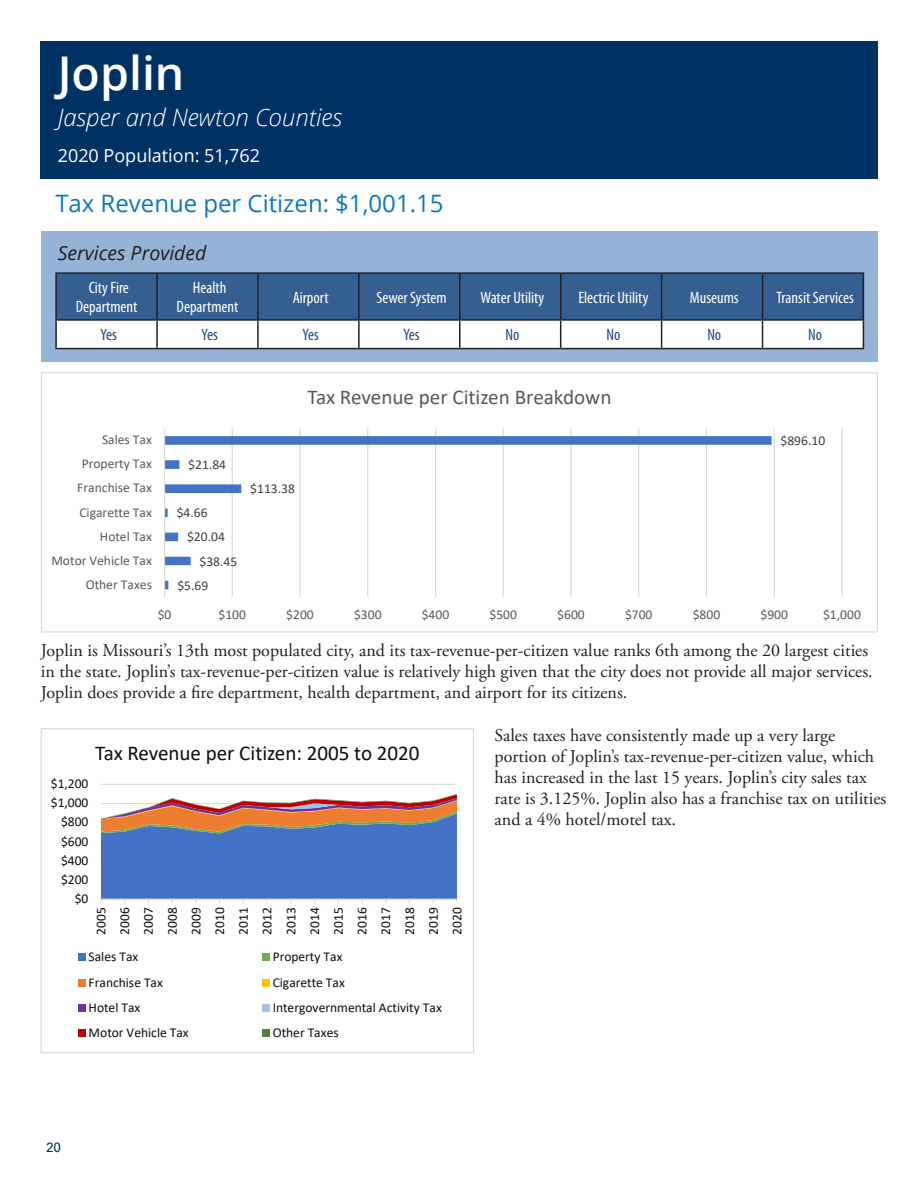
<style>
.page{position:relative;width:918px;height:1188px;background:#fff}
.page>*{position:absolute;margin:0;border:0;box-sizing:border-box;transform-origin:0 0}
.t1{font:600 46.5px "Open Sans";color:#fff}
.t2{font:24px "Open Sans";color:#0c77be}
.t3{font:italic 300 24px "Open Sans";color:#fff}
.t4{font:21px "Calibri";letter-spacing:-.005em;color:#0d0d0d}
.t5{font:21px "Calibri";letter-spacing:-.005em;color:#595959}
.Pull_Quote_Left{font:italic 19.5px "Open Sans";color:#231f20}
.Pull_Quote_Left-2{font:18px/21px "Adobe Garamond Pro";color:#231f20}
.t6{font:18px "Open Sans";color:#fff}
.Pull_Quote_Left-3{font:condensed 16.5px/19.5px "Myriad Pro";color:#fff;text-align:center}
.Pull_Quote_Left-4{font:condensed 16.5px "Myriad Pro";letter-spacing:-.005em;color:#1f497d}
.t7{font:13.5px/23.7px "Calibri";color:#0d0d0d;text-align:justify}
.t8{font:13.5px/24.2px "Calibri";color:#595959;text-align:right}
.t9{font:13.5px "Calibri";color:#404040}
.t10{font:13.5px "Univers LT Std";color:#003163}
</style>
<div class="page">
<div style="left:41px;top:41px;width:837px;height:137px;background:#003163"></div>
<div style="left:41px;top:231px;width:837px;height:131px;background:#95b3d7"></div>
<hr style="left:55px;top:272px;width:102px;height:2px;background:#231f20">
<hr style="left:55px;top:274px;width:2px;height:45px;background:#231f20">
<hr style="left:157px;top:272px;width:101px;height:2px;background:#231f20">
<hr style="left:258px;top:272px;width:101px;height:2px;background:#231f20">
<hr style="left:359px;top:272px;width:101px;height:2px;background:#231f20">
<hr style="left:460px;top:272px;width:101px;height:2px;background:#231f20">
<hr style="left:561px;top:272px;width:101px;height:2px;background:#231f20">
<hr style="left:662px;top:272px;width:101px;height:2px;background:#231f20">
<hr style="left:763px;top:272px;width:101px;height:2px;background:#231f20">
<hr style="left:55px;top:319px;width:102px;height:2px;background:#231f20">
<hr style="left:55px;top:321px;width:2px;height:27px;background:#231f20">
<svg style="left:56px;top:273px;width:808px;height:75px;background:#7c94b2"></svg>
<hr style="left:55px;top:348px;width:102px;height:1px;background:#231f20">
<hr style="left:157px;top:348px;width:101px;height:1px;background:#231f20">
<hr style="left:258px;top:348px;width:101px;height:1px;background:#231f20">
<hr style="left:359px;top:348px;width:101px;height:1px;background:#231f20">
<hr style="left:460px;top:348px;width:101px;height:1px;background:#231f20">
<hr style="left:561px;top:348px;width:101px;height:1px;background:#231f20">
<hr style="left:662px;top:348px;width:101px;height:1px;background:#231f20">
<hr style="left:763px;top:348px;width:101px;height:1px;background:#231f20">
<hr style="left:101px;top:784px;width:356px;height:1px;background:#d9d9d9">
<svg style="left:100px;top:794px;width:358px;height:109px;background:#7983af"></svg>
<div style="left:78px;top:954px;width:7px;height:7px;background:#4472c4"></div>
<div style="left:262px;top:954px;width:8px;height:7px;background:#70ad47"></div>
<div style="left:78px;top:979px;width:7px;height:7px;background:#ed7d31"></div>
<div style="left:262px;top:979px;width:8px;height:7px;background:#ffc000"></div>
<div style="left:78px;top:1004px;width:7px;height:8px;background:#7030a0"></div>
<div style="left:262px;top:1004px;width:8px;height:8px;background:#9dc3e6"></div>
<div style="left:78px;top:1030px;width:7px;height:7px;background:#c00000"></div>
<div style="left:262px;top:1030px;width:8px;height:7px;background:#548235"></div>
<div style="left:41px;top:728px;width:433px;height:325px;border:1px solid #d9d9d9"></div>
<hr style="left:232px;top:428px;width:1px;height:169px;background:#d9d9d9">
<hr style="left:300px;top:428px;width:1px;height:169px;background:#d9d9d9">
<hr style="left:367px;top:428px;width:1px;height:169px;background:#d9d9d9">
<hr style="left:435px;top:428px;width:1px;height:169px;background:#d9d9d9">
<hr style="left:503px;top:428px;width:1px;height:169px;background:#d9d9d9">
<hr style="left:570px;top:428px;width:2px;height:169px;background:#d9d9d9">
<hr style="left:638px;top:428px;width:1px;height:169px;background:#d9d9d9">
<hr style="left:706px;top:428px;width:1px;height:169px;background:#d9d9d9">
<hr style="left:774px;top:428px;width:1px;height:169px;background:#d9d9d9">
<hr style="left:841px;top:428px;width:2px;height:169px;background:#d9d9d9">
<svg style="left:165px;top:436px;width:607px;height:153px"></svg>
<hr style="left:164px;top:428px;width:1px;height:169px;background:#d9d9d9">
<div style="left:41px;top:372px;width:837px;height:260px;border:1px solid #d9d9d9"></div>
<p class="t1" style="left:58px;top:41px;width:128px">Joplin</p>
<p class="t3" style="left:58px;top:101px;width:286px">Jasper and Newton Counties</p>
<p class="t6" style="left:58px;top:143px;width:204px">2020 Population: 51,762</p>
<p class="t2" style="left:55px;top:187px;width:390px">Tax Revenue per Citizen: $1,001.15</p>
<p class="Pull_Quote_Left" style="left:58px;top:240px;width:150px">Services Provided</p>
<p class="Pull_Quote_Left-3" style="left:76px;top:278px;width:63px">City Fire<br>Department</p>
<p class="Pull_Quote_Left-3" style="left:177px;top:278px;width:63px">Health<br>Department</p>
<p class="Pull_Quote_Left-3" style="left:293px;top:287px;width:37px">Airport</p>
<p class="Pull_Quote_Left-3" style="left:376px;top:287px;width:72px">Sewer System</p>
<p class="Pull_Quote_Left-3" style="left:481px;top:287px;width:65px">Water Utility</p>
<p class="Pull_Quote_Left-3" style="left:578px;top:287px;width:71px">Electric Utility</p>
<p class="Pull_Quote_Left-3" style="left:690px;top:287px;width:50px">Museums</p>
<p class="Pull_Quote_Left-3" style="left:777px;top:287px;width:79px">Transit Services</p>
<p class="Pull_Quote_Left-4" style="left:101px;top:325px;width:18px">Yes</p>
<p class="Pull_Quote_Left-4" style="left:202px;top:325px;width:18px">Yes</p>
<p class="Pull_Quote_Left-4" style="left:302px;top:325px;width:18px">Yes</p>
<p class="Pull_Quote_Left-4" style="left:403px;top:325px;width:18px">Yes</p>
<p class="Pull_Quote_Left-4" style="left:506px;top:325px;width:15px">No</p>
<p class="Pull_Quote_Left-4" style="left:606px;top:325px;width:15px">No</p>
<p class="Pull_Quote_Left-4" style="left:707px;top:325px;width:15px">No</p>
<p class="Pull_Quote_Left-4" style="left:808px;top:325px;width:15px">No</p>
<p class="t8" style="left:51px;top:427px;width:102px">Sales Tax<br>Property Tax<br>Franchise Tax<br>Cigarette Tax<br>Hotel Tax<br>Motor Vehicle Tax<br>Other Taxes</p>
<p class="t5" style="left:308px;top:382px;width:306px">Tax Revenue per Citizen Breakdown</p>
<p class="t9" style="left:188px;top:455px;width:39px">$21.84</p>
<p class="t9" style="left:177px;top:503px;width:32px">$4.66</p>
<p class="t9" style="left:187px;top:528px;width:39px">$20.04</p>
<p class="t9" style="left:200px;top:552px;width:39px">$38.45</p>
<p class="t9" style="left:177px;top:576px;width:32px">$5.69</p>
<p class="t9" style="left:250px;top:479px;width:46px">$113.38</p>
<p class="t9" style="left:781px;top:431px;width:46px">$896.10</p>
<p class="t8" style="left:158px;top:602px;width:15px">$0</p>
<p class="t8" style="left:219px;top:602px;width:29px">$100</p>
<p class="t8" style="left:286px;top:602px;width:29px">$200</p>
<p class="t8" style="left:354px;top:602px;width:29px">$300</p>
<p class="t8" style="left:422px;top:602px;width:29px">$400</p>
<p class="t8" style="left:490px;top:602px;width:29px">$500</p>
<p class="t8" style="left:557px;top:602px;width:29px">$600</p>
<p class="t8" style="left:625px;top:602px;width:29px">$700</p>
<p class="t8" style="left:693px;top:602px;width:29px">$800</p>
<p class="t8" style="left:760px;top:602px;width:29px">$900</p>
<p class="t8" style="left:823px;top:602px;width:39px">$1,000</p>
<p class="Pull_Quote_Left-2" style="left:41px;top:640px;width:833px">Joplin is Missouri’s 13th most populated city, and its tax-revenue-per-citizen value ranks 6th among the 20 largest cities in the state. Joplin’s tax-revenue-per-citizen value is relatively high given that the city does not provide all major services.<br>Joplin does provide a fire department, health department, and airport for its citizens.</p>
<p class="t4" style="left:95px;top:738px;width:326px">Tax Revenue per Citizen: 2005 to 2020</p>
<p class="t7" style="left:51px;top:772px;width:39px">$1,200</p>
<p class="t7" style="left:51px;top:791px;width:39px">$1,000</p>
<p class="t7" style="left:61px;top:810px;width:29px">$800</p>
<p class="t7" style="left:61px;top:829px;width:29px">$600</p>
<p class="t7" style="left:61px;top:848px;width:29px">$400</p>
<p class="t7" style="left:61px;top:867px;width:29px">$200</p>
<p class="t7" style="left:75px;top:886px;width:15px">$0</p>
<p class="t7" style="left:89px;top:935px;width:29px;rotate:-90deg">2005<br>2006<br>2007<br>2008<br>2009<br>2010<br>2011<br>2012<br>2013<br>2014<br>2015<br>2016<br>2017<br>2018<br>2019<br>2020</p>
<p class="t7" style="left:89px;top:945px;width:51px">Sales Tax</p>
<p class="t7" style="left:273px;top:945px;width:71px">Property Tax</p>
<p class="t7" style="left:89px;top:970px;width:76px">Franchise Tax</p>
<p class="t7" style="left:273px;top:970px;width:74px">Cigarette Tax</p>
<p class="t7" style="left:89px;top:995px;width:53px">Hotel Tax</p>
<p class="t7" style="left:273px;top:995px;width:171px">Intergovernmental Activity Tax</p>
<p class="t7" style="left:89px;top:1020px;width:102px">Motor Vehicle Tax</p>
<p class="t7" style="left:273px;top:1020px;width:67px">Other Taxes</p>
<p class="Pull_Quote_Left-2" style="left:495px;top:726px;width:393px">Sales taxes have consistently made up a very large portion of Joplin’s tax-revenue-per-citizen value, which has increased in the last 15 years. Joplin’s city sales tax rate is 3.125%. Joplin also has a franchise tax on utilities and a 4% hotel/motel tax.</p>
<p class="t10" style="left:46px;top:1140px;width:17px">20</p>
</div>
